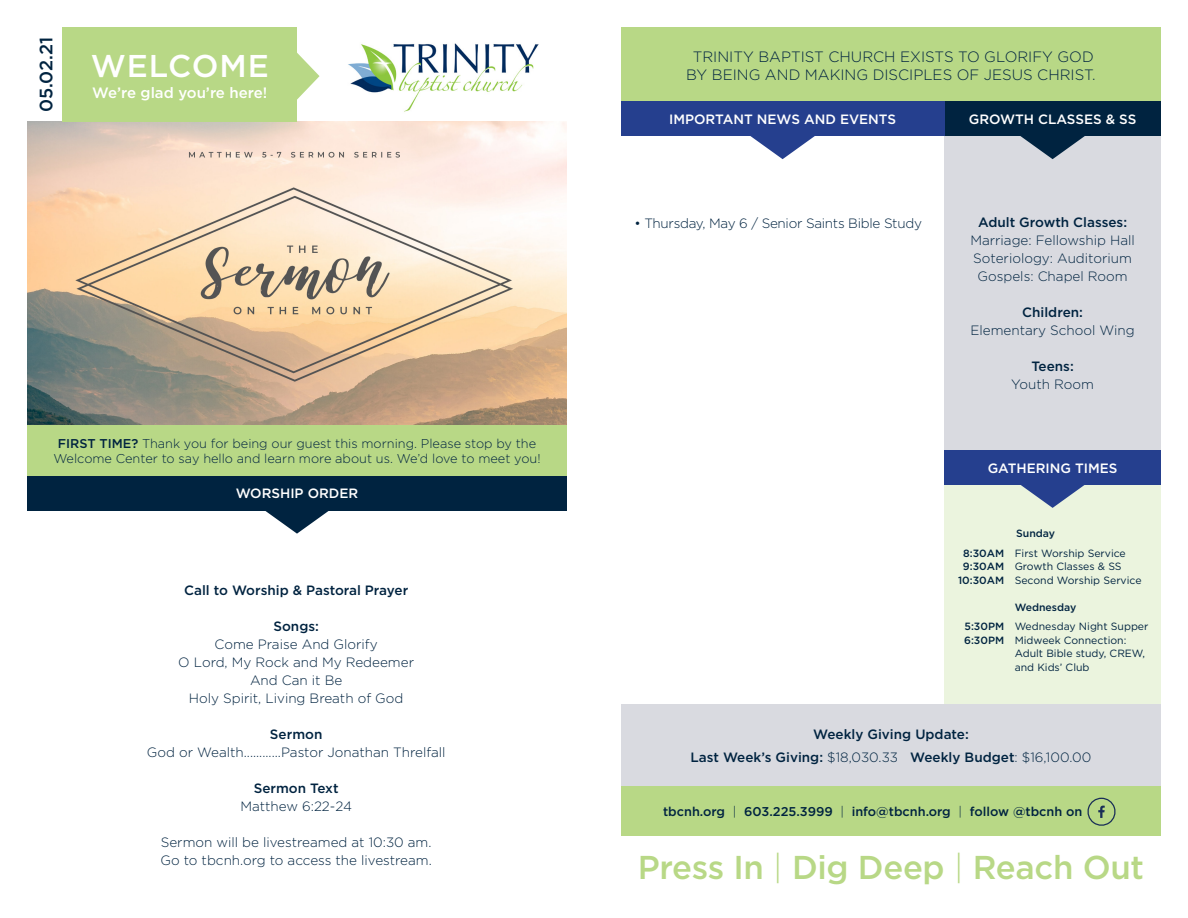
<style>
.page{position:relative;width:1188px;height:918px;background:#fff}
.page>*{position:absolute;margin:0;border:0;box-sizing:border-box;transform-origin:0 0}
.t1{font:500 33px "Gotham";letter-spacing:-.01em;color:#b8d886}
.t2{font:500 31.5px "Gotham";letter-spacing:.03em;color:#fff}
.t3{font:500 18px "Gotham";color:#002340}
.t4{font:300 15px/18px "Gotham";color:#002340;text-align:center}
.t5{font:500 15px "Gotham";color:#fff}
.t6{font:300 13.5px/18px "Gotham";color:#002340}
.t7{font:500 13.5px "Gotham";color:#002340}
.t8{font:500 13.5px "Gotham";color:#fff}
.t9{font:300 13.5px "Gotham";letter-spacing:-.02em;color:#002340}
.t10{font:300 12.75px/15.3px "Gotham";color:#002340;text-align:center}
.t11{font:500 12.75px "Gotham";color:#002340}
.t12{font:10.5px/13.5px "Gotham";color:#002340}
.t13{font:500 10.5px "Gotham";color:#002340}
.s1{font-weight:500}
.s2{font-weight:300}
</style>
<div class="page">
<div style="left:944px;top:452px;width:217px;height:317px;background:#ebf4de"></div>
<img style="left:27px;top:122px;width:540px;height:303px">
<div style="left:944px;top:136px;width:217px;height:316px;background:#d9dae0"></div>
<div style="left:63px;top:27px;width:234px;height:95px;background:#b8d886"></div>
<img style="left:348px;top:43px;width:191px;height:69px">
<div style="left:621px;top:27px;width:540px;height:76px;background:#b8d886"></div>
<div style="left:27px;top:476px;width:540px;height:34px;background:#002340"></div>
<svg style="left:262px;top:510px;width:70px;height:24px"></svg>
<svg style="left:297px;top:53px;width:23px;height:47px"></svg>
<div style="left:27px;top:425px;width:540px;height:51px;background:#b8d886"></div>
<div style="left:944px;top:101px;width:217px;height:35px;background:#002340"></div>
<svg style="left:1020px;top:136px;width:65px;height:23px"></svg>
<div style="left:621px;top:786px;width:540px;height:50px;background:#b8d886"></div>
<svg style="left:1087px;top:798px;width:29px;height:28px"></svg>
<div style="left:944px;top:450px;width:217px;height:35px;background:#253f8e"></div>
<svg style="left:1021px;top:485px;width:64px;height:23px"></svg>
<div style="left:621px;top:101px;width:323px;height:35px;background:#253f8e"></div>
<svg style="left:750px;top:136px;width:65px;height:23px"></svg>
<div style="left:621px;top:705px;width:540px;height:81px;background:#d9dae0"></div>
<p class="t3" style="left:34px;top:112px;width:77px;rotate:-90deg">05.02.21</p>
<p class="t2" style="left:91px;top:45px;width:180px">WELCOME</p>
<p class="t5" style="left:92px;top:82px;width:177px">We’re glad you’re here!</p>
<p class="t10" style="left:53px;top:435px;width:489px"><span class="s1">FIRST TIME?</span> Thank you for being our guest this morning. Please stop by the<br>Welcome Center to say hello and learn more about us. We’d love to meet you!</p>
<p class="t8" style="left:236px;top:485px;width:124px">WORSHIP ORDER</p>
<p class="t7" style="left:184px;top:581px;width:226px">Call to Worship &amp; Pastoral Prayer</p>
<p class="t7" style="left:273px;top:617px;width:47px">Songs:</p>
<p class="t6" style="left:215px;top:635px;width:165px">Come Praise And Glorify</p>
<p class="t6" style="left:178px;top:653px;width:237px">O Lord, My Rock and My Redeemer</p>
<p class="t6" style="left:250px;top:671px;width:94px">And Can it Be</p>
<p class="t6" style="left:189px;top:689px;width:216px">Holy Spirit, Living Breath of God</p>
<p class="t7" style="left:270px;top:725px;width:54px">Sermon</p>
<p class="t6" style="left:147px;top:743px;width:300px">God or Wealth............Pastor Jonathan Threlfall</p>
<p class="t7" style="left:254px;top:779px;width:86px">Sermon Text</p>
<p class="t6" style="left:240px;top:797px;width:113px">Matthew 6:22-24</p>
<p class="t6" style="left:161px;top:833px;width:273px">Sermon will be livestreamed at 10:30 am.<br>Go to tbcnh.org to access the livestream.</p>
<p class="t4" style="left:686px;top:47px;width:411px">TRINITY BAPTIST CHURCH EXISTS TO GLORIFY GOD<br>BY BEING AND MAKING DISCIPLES OF JESUS CHRIST.</p>
<p class="t8" style="left:669px;top:110px;width:229px">IMPORTANT NEWS AND EVENTS</p>
<p class="t8" style="left:969px;top:110px;width:169px">GROWTH CLASSES &amp; SS</p>
<p class="t9" style="left:634px;top:214px;width:289px">• Thursday, May 6 / Senior Saints Bible Study</p>
<p class="t7" style="left:978px;top:214px;width:151px">Adult Growth Classes:</p>
<p class="t6" style="left:970px;top:231px;width:166px">Marriage: Fellowship Hall</p>
<p class="t6" style="left:973px;top:249px;width:160px">Soteriology: Auditorium</p>
<p class="t6" style="left:978px;top:267px;width:152px">Gospels: Chapel Room</p>
<p class="t7" style="left:1022px;top:304px;width:62px">Children:</p>
<p class="t6" style="left:970px;top:321px;width:166px">Elementary School Wing</p>
<p class="t7" style="left:1031px;top:358px;width:44px">Teens:</p>
<p class="t6" style="left:1011px;top:375px;width:84px">Youth Room</p>
<p class="t8" style="left:988px;top:459px;width:131px">GATHERING TIMES</p>
<p class="t13" style="left:1016px;top:527px;width:40px">Sunday</p>
<p class="t12" style="left:963px;top:546px;width:164px"><span class="s1">8:30AM</span> First Worship Service</p>
<p class="t12" style="left:958px;top:560px;width:185px;text-indent:5px"><span class="s1">9:30AM</span> Growth Classes &amp; SS<br><span class="s1">10:30AM</span> Second Worship Service</p>
<p class="t13" style="left:1015px;top:600px;width:63px">Wednesday</p>
<p class="t12" style="left:965px;top:620px;width:185px"><span class="s1">5:30PM</span> Wednesday Night Supper</p>
<p class="t12" style="left:1015px;top:633px;width:132px;text-indent:-51px"><span class="s1">6:30PM</span> Midweek Connection:<br>Adult Bible study, CREW, and Kids’ Club</p>
<p class="t7" style="left:813px;top:726px;width:157px">Weekly Giving Update:</p>
<p class="t7" style="left:691px;top:748px;width:402px">Last Week’s Giving: <span class="s2">$18,030.33</span> Weekly Budget<span class="s2">: $16,100.00</span></p>
<p class="t11" style="left:663px;top:803px;width:421px">tbcnh.org <span class="s2">|</span> 603.225.3999 <span class="s2">|</span> info@tbcnh.org <span class="s2">|</span> follow @tbcnh on</p>
<p class="t1" style="left:638px;top:846px;width:508px">Press In <span class="s2">|</span> Dig Deep <span class="s2">|</span> Reach Out</p>
</div>
